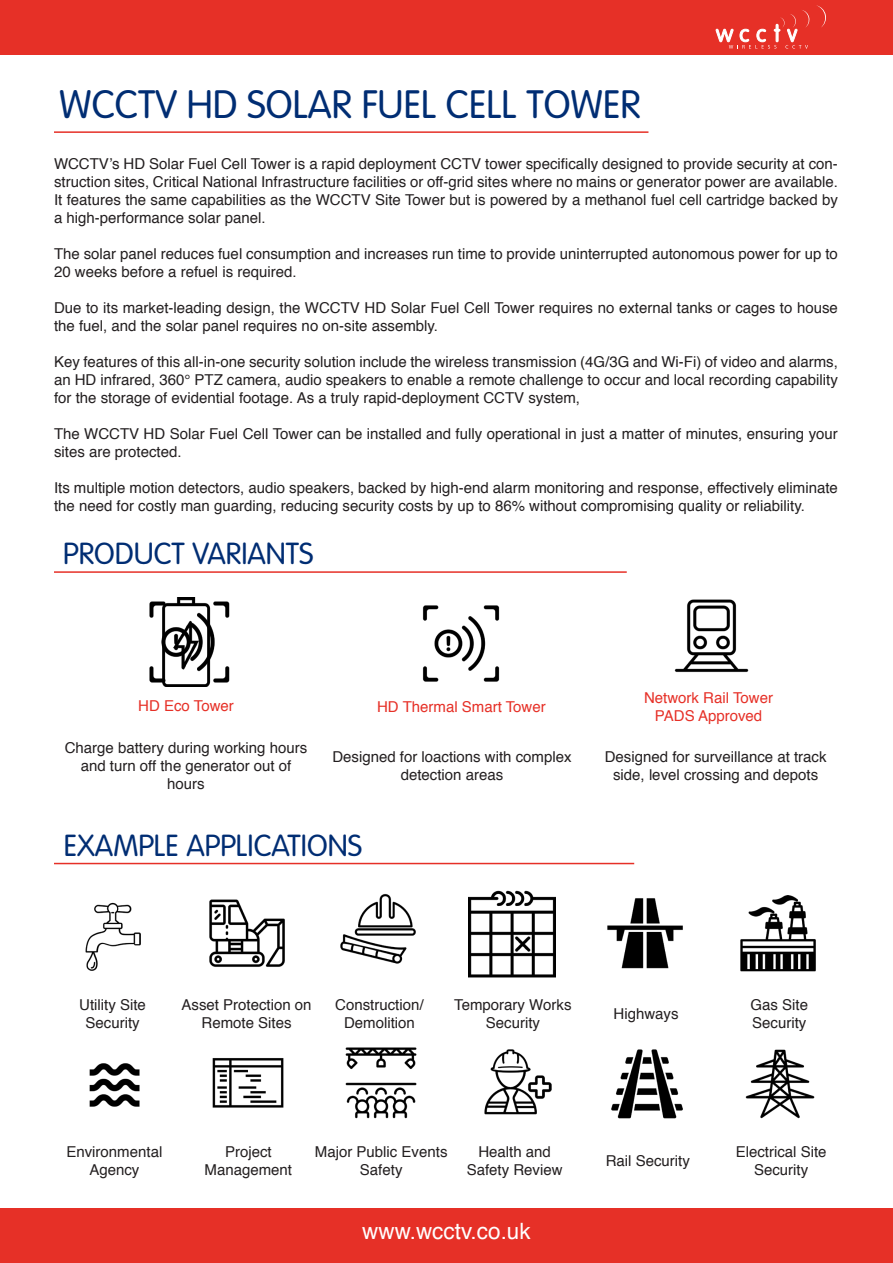
<style>
.page{position:relative;width:893px;height:1263px;background:#fff}
.page>*{position:absolute;margin:0;border:0;box-sizing:border-box;transform-origin:0 0}
.t1{font:300 39px "VAG Rounded Std";color:#002d73}
.t2{font:300 30px "VAG Rounded Std";color:#002d73}
.t3{font:22.5px "Helvetica";color:#fff}
.t4{font:15px/18px "Helvetica";color:#231f20;text-align:center}
.t5{font:15px/18px "Helvetica";color:#e63027;text-align:center}
</style>
<div class="page">
<div style="left:0;top:0;width:893px;height:54px;background:#e63027"></div>
<div style="left:0;top:1209px;width:893px;height:54px;background:#e63027"></div>
<svg style="left:816px;top:5px;width:10px;height:23px"></svg>
<svg style="left:716px;top:10px;width:94px;height:39px"></svg>
<hr style="left:54px;top:131px;width:594px;height:2px;background:#e63027">
<hr style="left:54px;top:571px;width:573px;height:2px;background:#e63027">
<img style="left:674px;top:599px;width:75px;height:74px">
<img style="left:422px;top:605px;width:78px;height:77px">
<hr style="left:54px;top:863px;width:580px;height:1px;background:#e63027">
<img style="left:85px;top:902px;width:56px;height:69px">
<img style="left:209px;top:899px;width:76px;height:68px">
<img style="left:340px;top:894px;width:76px;height:70px">
<img style="left:468px;top:891px;width:87px;height:86px">
<img style="left:607px;top:898px;width:76px;height:71px">
<img style="left:89px;top:1063px;width:51px;height:44px">
<img style="left:212px;top:1058px;width:72px;height:50px">
<img style="left:345px;top:1047px;width:72px;height:72px">
<img style="left:484px;top:1049px;width:68px;height:66px">
<img style="left:611px;top:1049px;width:72px;height:70px">
<img style="left:740px;top:896px;width:76px;height:76px">
<img style="left:745px;top:1049px;width:70px;height:70px">
<img style="left:149px;top:597px;width:81px;height:90px">
<p class="t1" style="left:59px;top:82px;width:583px">WCCTV HD SOLAR FUEL CELL TOWER</p>
<p class="t4" style="left:54px;top:155px;width:785px;text-align:left">WCCTV’s HD Solar Fuel Cell Tower is a rapid deployment CCTV tower specifically designed to provide security at con&shy;struction sites, Critical National Infrastructure facilities or off-grid sites where no mains or generator power are available.</p>
<p class="t4" style="left:54px;top:191px;width:785px;text-align:left">It features the same capabilities as the WCCTV Site Tower but is powered by a methanol fuel cell cartridge backed by a high-performance solar panel.</p>
<p class="t4" style="left:54px;top:245px;width:785px;text-align:left">The solar panel reduces fuel consumption and increases run time to provide uninterrupted autonomous power for up to<br>20 weeks before a refuel is required.</p>
<p class="t4" style="left:54px;top:299px;width:785px;text-align:left">Due to its market-leading design, the WCCTV HD Solar Fuel Cell Tower requires no external tanks or cages to house the fuel, and the solar panel requires no on-site assembly.</p>
<p class="t4" style="left:54px;top:353px;width:785px;text-align:justify">Key features of this all-in-one security solution include the wireless transmission (4G/3G and Wi-Fi) of video and alarms, an HD infrared, 360° PTZ camera, audio speakers to enable a remote challenge to occur and local recording capability for the storage of evidential footage. As a truly rapid-deployment CCTV system,</p>
<p class="t4" style="left:54px;top:425px;width:785px;text-align:left">The WCCTV HD Solar Fuel Cell Tower can be installed and fully operational in just a matter of minutes, ensuring your sites are protected.</p>
<p class="t4" style="left:54px;top:479px;width:785px;text-align:left">Its multiple motion detectors, audio speakers, backed by high-end alarm monitoring and response, effectively eliminate the need for costly man guarding, reducing security costs by up to 86% without compromising quality or reliability.</p>
<p class="t2" style="left:63px;top:536px;width:252px">PRODUCT VARIANTS</p>
<p class="t5" style="left:138px;top:697px;width:97px">HD Eco Tower</p>
<p class="t4" style="left:65px;top:739px;width:244px">Charge battery during working hours and turn off the generator out of hours</p>
<p class="t5" style="left:377px;top:699px;width:170px">HD Thermal Smart Tower</p>
<p class="t4" style="left:332px;top:748px;width:241px">Designed for loactions with complex detection areas</p>
<p class="t2" style="left:64px;top:828px;width:300px">EXAMPLE APPLICATIONS</p>
<p class="t5" style="left:644px;top:690px;width:130px">Network Rail Tower<br>PADS Approved</p>
<p class="t4" style="left:605px;top:748px;width:223px">Designed for surveillance at track side, level crossing and depots</p>
<p class="t4" style="left:79px;top:996px;width:68px">Utility Site</p>
<p class="t4" style="left:86px;top:1014px;width:56px">Security</p>
<p class="t4" style="left:181px;top:996px;width:132px">Asset Protection on<br>Remote Sites</p>
<p class="t4" style="left:335px;top:996px;width:90px">Construction/</p>
<p class="t4" style="left:344px;top:1014px;width:72px">Demolition</p>
<p class="t4" style="left:454px;top:996px;width:119px">Temporary Works<br>Security</p>
<p class="t4" style="left:613px;top:1005px;width:67px">Highways</p>
<p class="t4" style="left:66px;top:1143px;width:97px">Environmental<br>Agency</p>
<p class="t4" style="left:225px;top:1143px;width:48px">Project</p>
<p class="t4" style="left:205px;top:1161px;width:89px">Management</p>
<p class="t4" style="left:315px;top:1143px;width:134px">Major Public Events<br>Safety</p>
<p class="t4" style="left:478px;top:1143px;width:74px">Health and</p>
<p class="t4" style="left:467px;top:1161px;width:97px">Safety Review</p>
<p class="t3" style="left:362px;top:1214px;width:170px">www.wcctv.co.uk</p>
<p class="t4" style="left:606px;top:1152px;width:86px">Rail Security</p>
<p class="t4" style="left:751px;top:996px;width:59px">Gas Site</p>
<p class="t4" style="left:752px;top:1014px;width:56px">Security</p>
<p class="t4" style="left:736px;top:1143px;width:92px">Electrical Site</p>
<p class="t4" style="left:754px;top:1161px;width:56px">Security</p>
</div>
